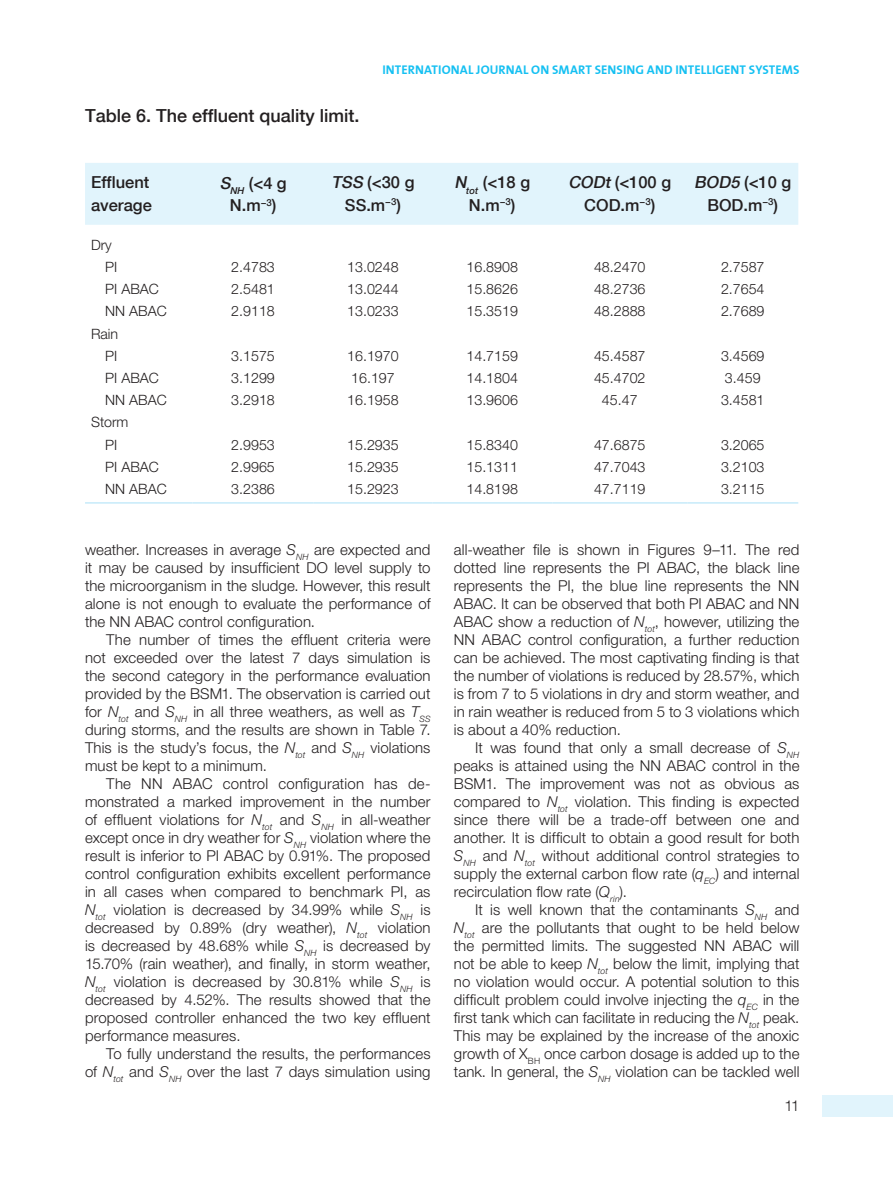
<style>
.page{position:relative;width:893px;height:1178px;background:#fff}
.page>*{position:absolute;margin:0;border:0;box-sizing:border-box;transform-origin:0 0}
.pTableCaption{font:500 18px "Helvetica Neue LT Com";color:#231f20}
.pTableColumnHead{font:500 16.5px/22.5px "Helvetica Neue LT Com";color:#231f20;text-align:center}
.pPara{font:300 15px/18px "Helvetica Neue LT Pro";letter-spacing:.005em;color:#231f20;text-align:justify}
.pTableBody{font:300 14.25px "Helvetica Neue LT Std";color:#231f20}
.t1{font:700 12.75px "The Mix Plain";letter-spacing:.005em;color:#15c0f2}
.s1{font-style:italic}
.s2{font-family:"Helvetica Neue LT Std";font-style:italic}
</style>
<div class="page">
<div style="left:823px;top:1095px;width:70px;height:21px;background:#e1f4fc"></div>
<div style="left:85px;top:163px;width:713px;height:62px;background:#e1f4fc"></div>
<hr style="left:85px;top:502px;width:107px;height:2px;background:#c6eafa">
<hr style="left:192px;top:502px;width:122px;height:2px;background:#c6eafa">
<hr style="left:314px;top:502px;width:118px;height:2px;background:#c6eafa">
<hr style="left:432px;top:502px;width:120px;height:2px;background:#c6eafa">
<hr style="left:552px;top:502px;width:135px;height:2px;background:#c6eafa">
<hr style="left:687px;top:502px;width:111px;height:2px;background:#c6eafa">
<p class="pTableCaption" style="left:85px;top:105px;width:276px">Table 6. The effluent quality limit.</p>
<p class="t1" style="left:382px;top:59px;width:419px">INTERNATIONAL JOURNAL ON SMART SENSING AND INTELLIGENT SYSTEMS</p>
<p class="pTableColumnHead" style="left:91px;top:171px;width:62px;text-align:left">Effluent average</p>
<p class="pTableColumnHead" style="left:220px;top:171px;width:68px"><span class="s1">S</span><sub>NH</sub> (&lt;4 g<br>N.m<sup>−</sup><sup>3</sup>)</p>
<p class="pTableColumnHead" style="left:331px;top:171px;width:84px"><span class="s1">TSS</span> (&lt;30 g<br>SS.m<sup>−</sup><sup>3</sup>)</p>
<p class="pTableColumnHead" style="left:454px;top:171px;width:77px"><span class="s1">N</span><sub>tot</sub> (&lt;18 g<br>N.m<sup>−</sup><sup>3</sup>)</p>
<p class="pTableColumnHead" style="left:568px;top:171px;width:104px"><span class="s1">CODt</span> (&lt;100 g<br>COD.m<sup>−</sup><sup>3</sup>)</p>
<p class="pTableColumnHead" style="left:694px;top:171px;width:99px"><span class="s1">BOD5</span> (&lt;10 g<br>BOD.m<sup>−</sup><sup>3</sup>)</p>
<p class="pTableBody" style="left:91px;top:236px;width:22px">Dry</p>
<p class="pTableBody" style="left:105px;top:258px;width:14px">PI</p>
<p class="pTableBody" style="left:231px;top:258px;width:45px">2.4783</p>
<p class="pTableBody" style="left:347px;top:258px;width:53px">13.0248</p>
<p class="pTableBody" style="left:466px;top:258px;width:53px">16.8908</p>
<p class="pTableBody" style="left:594px;top:258px;width:53px">48.2470</p>
<p class="pTableBody" style="left:721px;top:258px;width:45px">2.7587</p>
<p class="pTableBody" style="left:105px;top:280px;width:55px">PI ABAC</p>
<p class="pTableBody" style="left:231px;top:280px;width:45px">2.5481</p>
<p class="pTableBody" style="left:347px;top:280px;width:53px">13.0244</p>
<p class="pTableBody" style="left:466px;top:280px;width:53px">15.8626</p>
<p class="pTableBody" style="left:594px;top:280px;width:53px">48.2736</p>
<p class="pTableBody" style="left:721px;top:280px;width:45px">2.7654</p>
<p class="pTableBody" style="left:105px;top:303px;width:63px">NN ABAC</p>
<p class="pTableBody" style="left:231px;top:303px;width:45px">2.9118</p>
<p class="pTableBody" style="left:347px;top:303px;width:53px">13.0233</p>
<p class="pTableBody" style="left:466px;top:303px;width:53px">15.3519</p>
<p class="pTableBody" style="left:594px;top:303px;width:53px">48.2888</p>
<p class="pTableBody" style="left:721px;top:303px;width:45px">2.7689</p>
<p class="pTableBody" style="left:91px;top:325px;width:29px">Rain</p>
<p class="pTableBody" style="left:105px;top:347px;width:14px">PI</p>
<p class="pTableBody" style="left:231px;top:347px;width:45px">3.1575</p>
<p class="pTableBody" style="left:347px;top:347px;width:53px">16.1970</p>
<p class="pTableBody" style="left:466px;top:347px;width:53px">14.7159</p>
<p class="pTableBody" style="left:594px;top:347px;width:53px">45.4587</p>
<p class="pTableBody" style="left:721px;top:347px;width:45px">3.4569</p>
<p class="pTableBody" style="left:105px;top:369px;width:55px">PI ABAC</p>
<p class="pTableBody" style="left:231px;top:369px;width:45px">3.1299</p>
<p class="pTableBody" style="left:351px;top:369px;width:45px">16.197</p>
<p class="pTableBody" style="left:466px;top:369px;width:53px">14.1804</p>
<p class="pTableBody" style="left:594px;top:369px;width:53px">45.4702</p>
<p class="pTableBody" style="left:725px;top:369px;width:37px">3.459</p>
<p class="pTableBody" style="left:105px;top:391px;width:63px">NN ABAC</p>
<p class="pTableBody" style="left:231px;top:391px;width:45px">3.2918</p>
<p class="pTableBody" style="left:347px;top:391px;width:53px">16.1958</p>
<p class="pTableBody" style="left:466px;top:391px;width:53px">13.9606</p>
<p class="pTableBody" style="left:602px;top:391px;width:37px">45.47</p>
<p class="pTableBody" style="left:721px;top:391px;width:45px">3.4581</p>
<p class="pTableBody" style="left:91px;top:414px;width:39px">Storm</p>
<p class="pTableBody" style="left:105px;top:436px;width:14px">PI</p>
<p class="pTableBody" style="left:231px;top:436px;width:45px">2.9953</p>
<p class="pTableBody" style="left:347px;top:436px;width:53px">15.2935</p>
<p class="pTableBody" style="left:466px;top:436px;width:53px">15.8340</p>
<p class="pTableBody" style="left:594px;top:436px;width:53px">47.6875</p>
<p class="pTableBody" style="left:721px;top:436px;width:45px">3.2065</p>
<p class="pTableBody" style="left:105px;top:458px;width:55px">PI ABAC</p>
<p class="pTableBody" style="left:231px;top:458px;width:45px">2.9965</p>
<p class="pTableBody" style="left:347px;top:458px;width:53px">15.2935</p>
<p class="pTableBody" style="left:466px;top:458px;width:53px">15.1311</p>
<p class="pTableBody" style="left:594px;top:458px;width:53px">47.7043</p>
<p class="pTableBody" style="left:721px;top:458px;width:45px">3.2103</p>
<p class="pTableBody" style="left:105px;top:480px;width:63px">NN ABAC</p>
<p class="pTableBody" style="left:231px;top:480px;width:45px">3.2386</p>
<p class="pTableBody" style="left:347px;top:480px;width:53px">15.2923</p>
<p class="pTableBody" style="left:466px;top:480px;width:53px">14.8198</p>
<p class="pTableBody" style="left:594px;top:480px;width:53px">47.7119</p>
<p class="pTableBody" style="left:721px;top:480px;width:45px">3.2115</p>
<p class="pPara" style="left:85px;top:540px;width:347px">weather. Increases in average <span class="s2">S</span><sub>NH</sub> are expected and it may be caused by insufficient DO level supply to the microorganism in the sludge. However, this result alone is not enough to evaluate the performance of the NN ABAC control configuration.</p>
<p class="pPara" style="left:85px;top:630px;width:347px;text-indent:21px">The number of times the effluent criteria were not exceeded over the latest 7 days simulation is the second category in the performance evaluation provided by the BSM1. The observation is carried out for <span class="s2">N</span><sub>tot</sub> and <span class="s2">S</span><sub>NH</sub> in all three weathers, as well as <span class="s2">T</span><sub>SS </sub>during storms, and the results are shown in Table 7.<br>This is the study’s focus, the <span class="s2">N</span><sub>tot</sub> and <span class="s2">S</span><sub>NH</sub> violations must be kept to a minimum.</p>
<p class="pPara" style="left:85px;top:774px;width:347px;text-align:left;text-indent:21px">The NN ABAC control configuration has de&shy;monstrated a marked improvement in the number of effluent violations for <span class="s2">N</span><sub>tot</sub> and <span class="s2">S</span><sub>NH</sub> in all-weather except once in dry weather for <span class="s2">S</span><sub>NH</sub> violation where the result is inferior to PI ABAC by 0.91%. The proposed control configuration exhibits excellent performance in all cases when compared to benchmark PI, as <span class="s2">N</span><sub>tot</sub> violation is decreased by 34.99% while <span class="s2">S</span><sub>NH</sub> is decreased by 0.89% (dry weather), <span class="s2">N</span><sub>tot</sub> violation is decreased by 48.68% while <span class="s2">S</span><sub>NH</sub> is decreased by 15.70% (rain weather), and finally, in storm weather, <span class="s2">N</span><sub>tot</sub> violation is decreased by 30.81% while <span class="s2">S</span><sub>NH</sub> is decreased by 4.52%. The results showed that the proposed controller enhanced the two key effluent performance measures.</p>
<p class="pPara" style="left:85px;top:1044px;width:347px;text-align:right">To fully understand the results, the performances<br>of <span class="s2">N</span><sub>tot</sub> and <span class="s2">S</span><sub>NH</sub> over the last 7 days simulation using</p>
<p class="pPara" style="left:454px;top:540px;width:347px">all-weather file is shown in Figures 9–11. The red dotted line represents the PI ABAC, the black line represents the PI, the blue line represents the NN ABAC. It can be observed that both PI ABAC and NN ABAC show a reduction of <span class="s2">N</span><sub>tot</sub>, however, utilizing the NN ABAC control configuration, a further reduction can be achieved. The most captivating finding is that the number of violations is reduced by 28.57%, which is from 7 to 5 violations in dry and storm weather, and in rain weather is reduced from 5 to 3 violations which is about a 40% reduction.</p>
<p class="pPara" style="left:454px;top:738px;width:347px;text-indent:21px">It was found that only a small decrease of <span class="s2">S</span><sub>NH </sub>peaks is attained using the NN ABAC control in the BSM1. The improvement was not as obvious as compared to <span class="s2">N</span><sub>tot</sub> violation. This finding is expected since there will be a trade-off between one and another. It is difficult to obtain a good result for both <span class="s2">S</span><sub>NH</sub> and <span class="s2">N</span><sub>tot</sub> without additional control strategies to supply the external carbon flow rate (<span class="s2">q</span><sub>EC</sub>) and internal recirculation flow rate (<span class="s2">Q</span><sub>rin</sub>).</p>
<p class="pPara" style="left:454px;top:900px;width:347px;text-indent:21px">It is well known that the contaminants <span class="s2">S</span><sub>NH</sub> and <span class="s2">N</span><sub>tot</sub> are the pollutants that ought to be held below the permitted limits. The suggested NN ABAC will not be able to keep <span class="s2">N</span><sub>tot</sub> below the limit, implying that no violation would occur. A potential solution to this difficult problem could involve injecting the <span class="s2">q</span><sub>EC</sub> in the first tank which can facilitate in reducing the <span class="s2">N</span><sub>tot</sub> peak.<br>This may be explained by the increase of the anoxic growth of X<sub>BH</sub> once carbon dosage is added up to the tank. In general, the <span class="s2">S</span><sub>NH</sub> violation can be tackled well</p>
<p class="pPara" style="left:784px;top:1096px;width:17px">11</p>
</div>
